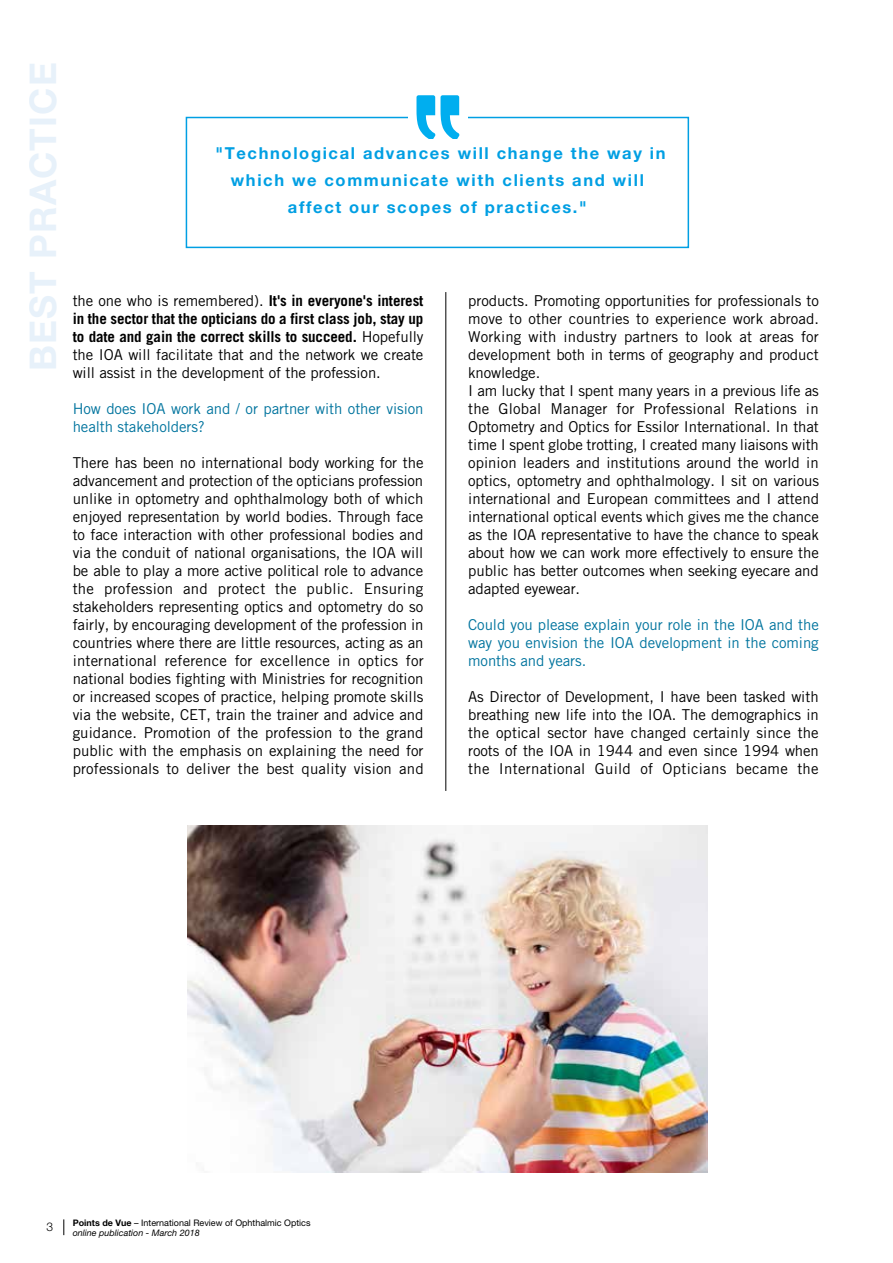
<style>
.page{position:relative;width:893px;height:1263px;background:#fff}
.page>*{position:absolute;margin:0;border:0;box-sizing:border-box;transform-origin:0 0}
.t1{font:700 36.9px "Helvetica Neue LT Std";letter-spacing:.03em;color:#e7f1fa}
.t2{font:700 16.5px/27px "Helvetica Neue LT Std";letter-spacing:.1em;color:#009fe3;text-align:center}
.t3{font:15px/18px "Trade Gothic LT Std";letter-spacing:-.005em;color:#000;text-align:justify}
.t4{font:15px/18px "Trade Gothic LT Std";letter-spacing:-.005em;color:#00749e;text-align:justify}
.t5{font:300 12px "Helvetica Neue LT Std";color:#000}
.t6{font:9px/10.8px "Helvetica Neue LT Std";color:#000}
.s1{font-weight:700}
.s2{font-style:italic}
</style>
<div class="page">
<svg style="left:64px;top:1219px;width:1px;height:16px"></svg>
<hr style="left:445px;top:292px;width:1px;height:499px;background:#000">
<div style="left:186px;top:117px;width:503px;height:131px;border:2px solid #009fe3"></div>
<div style="left:408px;top:84px;width:60px;height:54px;background:#fff"></div>
<svg style="left:416px;top:95px;width:43px;height:43px"></svg>
<img style="left:187px;top:825px;width:520px;height:347px">
<h1 class="t1" style="left:20px;top:371px;width:310px;rotate:-90deg">BEST PRACTICE</h1>
<p class="t2" style="left:215px;top:139px;width:451px">"Technological advances will change the way in which we communicate with clients and will affect our scopes of practices."</p>
<p class="t3" style="left:73px;top:291px;width:352px">the one who is remembered). <span class="s1">It's in everyone's interest in the sector that the opticians do a first class job, stay up to date and gain the correct skills to succeed.</span> Hopefully the IOA will facilitate that and the network we create will assist in the development of the profession.</p>
<p class="t4" style="left:73px;top:399px;width:352px">How does IOA work and / or partner with other vision health stakeholders?</p>
<p class="t3" style="left:73px;top:453px;width:352px">There has been no international body working for the advancement and protection of the opticians profession unlike in optometry and ophthalmology both of which enjoyed representation by world bodies. Through face to face interaction with other professional bodies and via the conduit of national organisations, the IOA will be able to play a more active political role to advance the profession and protect the public. Ensuring stakeholders representing optics and optometry do so fairly, by encouraging development of the profession in countries where there are little resources, acting as an international reference for excellence in optics for national bodies fighting with Ministries for recognition or increased scopes of practice, helping promote skills via the website, CET, train the trainer and advice and guidance. Promotion of the profession to the grand public with the emphasis on explaining the need for professionals to deliver the best quality vision and</p>
<p class="t3" style="left:468px;top:291px;width:352px;text-align:left">products. Promoting opportunities for professionals to move to other countries to experience work abroad.<br>Working with industry partners to look at areas for development both in terms of geography and product knowledge.<br>I am lucky that I spent many years in a previous life as the Global Manager for Professional Relations in Optometry and Optics for Essilor International. In that time I spent globe trotting, I created many liaisons with opinion leaders and institutions around the world in optics, optometry and ophthalmology. I sit on various international and European committees and I attend international optical events which gives me the chance as the IOA representative to have the chance to speak about how we can work more effectively to ensure the public has better outcomes when seeking eyecare and adapted eyewear.</p>
<p class="t4" style="left:468px;top:615px;width:352px">Could you please explain your role in the IOA and the way you envision the IOA development in the coming months and years.</p>
<p class="t3" style="left:468px;top:687px;width:352px">As Director of Development, I have been tasked with breathing new life into the IOA. The demographics in the optical sector have changed certainly since the roots of the IOA in 1944 and even since 1994 when the International Guild of Opticians became the</p>
<p class="t5" style="left:46px;top:1220px;width:8px">3</p>
<p class="t6" style="left:73px;top:1217px;width:239px"><span class="s1">Points de Vue</span> – International Review of Ophthalmic Optics <span class="s2">online publication - March 2018</span></p>
</div>
